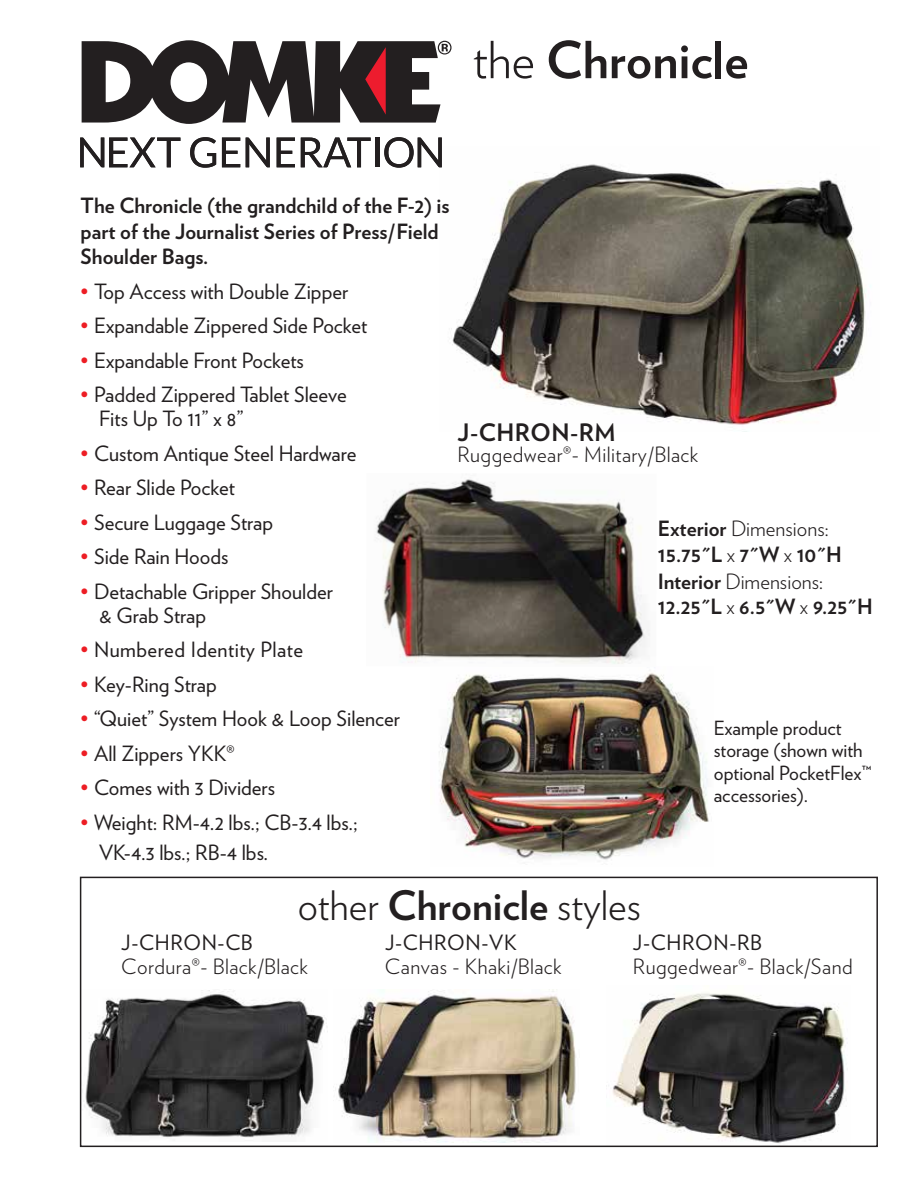
<style>
.page{position:relative;width:918px;height:1188px;background:#fff}
.page>*{position:absolute;margin:0;border:0;box-sizing:border-box;transform-origin:0 0}
.t1{font:700 51px "Verlag";color:#231f20}
.t2{font:300 40.5px "Verlag";color:#231f20}
.t3{font:700 24px "Verlag";letter-spacing:.02em;color:#231f20}
.t4{font:21px/24px "Verlag";color:#231f20}
.t5{font:700 21px/26px "Verlag";color:#231f20}
.t6{font:300 21px "Verlag";letter-spacing:.02em;color:#231f20}
.t7{font:21px "Verlag";letter-spacing:.02em;color:#231f20}
.t8{font:19.5px/22.5px "Verlag";color:#231f20}
.s1{font-weight:300}
.s2{color:#ed1d24}
.s3{font-weight:700}
</style>
<div class="page">
<img style="left:451px;top:164px;width:420px;height:262px">
<img style="left:439px;top:673px;width:270px;height:187px">
<img style="left:376px;top:479px;width:274px;height:185px">
<img style="left:333px;top:989px;width:243px;height:154px">
<img style="left:84px;top:990px;width:244px;height:148px">
<img style="left:612px;top:993px;width:235px;height:150px">
<div style="left:80px;top:877px;width:798px;height:270px;border:2px solid #231f20"></div>
<svg style="left:82px;top:40px;width:370px;height:84px"></svg>
<svg style="left:80px;top:138px;width:100px;height:29px"></svg>
<svg style="left:190px;top:137px;width:26px;height:31px"></svg>
<svg style="left:222px;top:138px;width:18px;height:29px"></svg>
<svg style="left:246px;top:138px;width:24px;height:29px"></svg>
<svg style="left:277px;top:138px;width:18px;height:29px"></svg>
<svg style="left:301px;top:138px;width:70px;height:29px"></svg>
<hr style="left:375px;top:138px;width:4px;height:29px;background:#231f20">
<svg style="left:384px;top:137px;width:58px;height:31px"></svg>
<h1 class="t1" style="left:473px;top:20px;width:277px"><span class="s1">the</span> Chronicle</h1>
<p class="t5" style="left:81px;top:192px;width:370px;line-height:25.5px">The Chronicle (the grandchild of the F-2) is part of the Journalist Series of Press/Field<br>Shoulder Bags.</p>
<p class="t4" style="left:81px;top:278px;width:269px"><span class="s2">•</span> Top Access with Double Zipper</p>
<p class="t4" style="left:81px;top:313px;width:288px"><span class="s2">•</span> Expandable Zippered Side Pocket</p>
<p class="t4" style="left:81px;top:347px;width:225px"><span class="s2">•</span> Expandable Front Pockets</p>
<p class="t4" style="left:99px;top:382px;width:249px;text-indent:-19px"><span class="s2">•</span> Padded Zippered Tablet Sleeve<br>Fits Up To 11” x 8”</p>
<p class="t4" style="left:81px;top:440px;width:277px"><span class="s2">•</span> Custom Antique Steel Hardware</p>
<p class="t4" style="left:81px;top:475px;width:156px"><span class="s2">•</span> Rear Slide Pocket</p>
<p class="t4" style="left:81px;top:509px;width:194px"><span class="s2">•</span> Secure Luggage Strap</p>
<p class="t4" style="left:81px;top:544px;width:149px"><span class="s2">•</span> Side Rain Hoods</p>
<p class="t4" style="left:99px;top:578px;width:235px;text-indent:-19px"><span class="s2">•</span> Detachable Gripper Shoulder &amp; Grab Strap</p>
<p class="t7" style="left:81px;top:634px;width:224px"><span class="s2">•</span> Numbered Identity Plate</p>
<p class="t4" style="left:81px;top:671px;width:138px"><span class="s2">•</span> Key-Ring Strap</p>
<p class="t4" style="left:81px;top:706px;width:321px"><span class="s2">•</span> “Quiet” System Hook &amp; Loop Silencer</p>
<p class="t4" style="left:81px;top:740px;width:155px"><span class="s2">•</span> All Zippers YKK®</p>
<p class="t4" style="left:81px;top:775px;width:196px"><span class="s2">•</span> Comes with 3 Dividers</p>
<p class="t4" style="left:99px;top:806px;width:260px;line-height:30px;text-indent:-19px"><span class="s2">•</span> Weight: RM-4.2 lbs.; CB-3.4 lbs.;<br>VK-4.3 lbs.; RB-4 lbs.</p>
<p class="t3" style="left:457px;top:413px;width:160px">J-CHRON-RM</p>
<p class="t6" style="left:457px;top:439px;width:242px">Ruggedwear®- Military/Black</p>
<p class="t5" style="left:658px;top:514px;width:216px">Exterior <span class="s1">Dimensions:<br></span>15.75˝L <span class="s1">x</span> 7˝W <span class="s1">x</span> 10˝H<br>Interior <span class="s1">Dimensions:<br></span>12.25˝L <span class="s1">x</span> 6.5˝W <span class="s1">x</span> 9.25˝H</p>
<p class="t8" style="left:714px;top:715px;width:159px">Example product storage (shown with optional PocketFlex™ accessories).</p>
<h2 class="t2" style="left:298px;top:876px;width:345px">other <span class="s3">Chronicle</span> styles</h2>
<p class="t4" style="left:121px;top:930px;width:133px">J-CHRON-CB</p>
<p class="t4" style="left:385px;top:930px;width:133px">J-CHRON-VK</p>
<p class="t4" style="left:633px;top:930px;width:130px">J-CHRON-RB</p>
<p class="t6" style="left:121px;top:951px;width:188px">Cordura®- Black/Black</p>
<p class="t6" style="left:385px;top:951px;width:178px">Canvas - Khaki/Black</p>
<p class="t6" style="left:633px;top:951px;width:221px">Ruggedwear®- Black/Sand</p>
</div>
